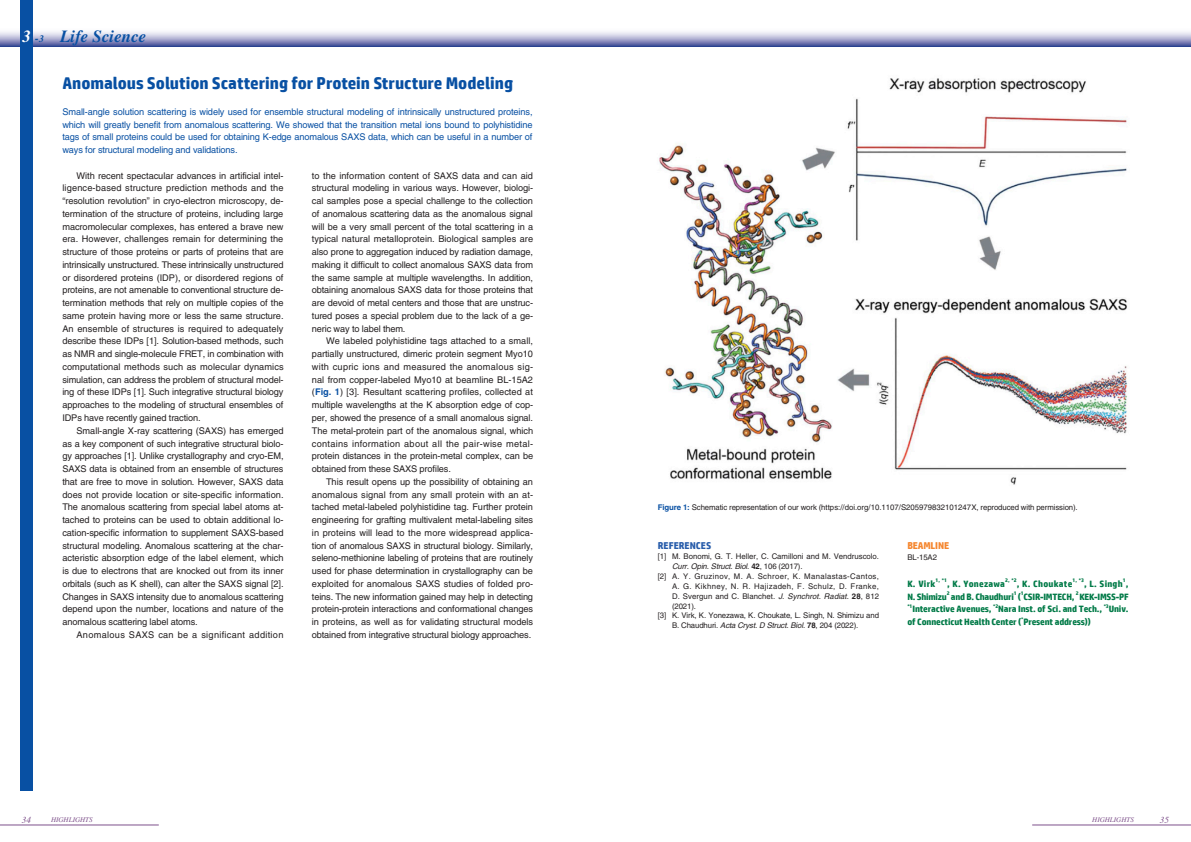
<style>
.page{position:relative;width:1191px;height:842px;background:#fff}
.page>*{position:absolute;margin:0;border:0;box-sizing:border-box;transform-origin:0 0}
.節題{font:700 17px "HP Simplified";color:#0850a3}
.t1{font:italic 700 17px "Times";color:#0850a3}
.Reference{font:700 9.9px "HP Simplified";color:#275caa}
.BEAMLINE{font:700 9.9px "HP Simplified";letter-spacing:-.015em;color:#f5862e}
.本文{font:9.2px/12.8px "Helvetica";letter-spacing:-.015em;color:#231f20;text-align:justify}
.abstruct{font:9.2px/12.8px "Helvetica";letter-spacing:-.015em;color:#0850a3;text-align:justify}
.著者{font:700 9.2px "HP Simplified";letter-spacing:-.015em;color:#017a47}
.本文-2{font:9.2px "Helvetica";letter-spacing:.03em;color:#231f20}
.著者-2{font:700 9.2px "HP Simplified";letter-spacing:.025em;color:#017a47}
.t2{font:italic 9.2px "Times";color:#7e518b}
.文献{font:7.8px/9.9px "Helvetica";color:#231f20}
.図説明{font:7.8px "Helvetica";letter-spacing:-.015em;color:#231f20}
.t3{font:italic 7.1px "Times";color:#7e518b}
.著者-3{font:700 5.4px "HP Simplified";color:#017a47}
.s1{color:#fff}
.s2{font-size:11.3px}
.s3{font-size:9.9px}
.s4{font-weight:700;color:#0850a3}
.s5{font-style:italic}
.s6{font-weight:700}
</style>
<div class="page">
<hr style="left:1032px;top:825px;width:159px;height:1px;background:#7e518b">
<hr style="left:0;top:825px;width:159px;height:1px;background:#7e518b">
<svg style="left:0;top:32px;width:1191px;height:14px;background:#a5a8cd"></svg>
<div style="left:20px;top:0;width:13px;height:791px;background:#0850a3"></div>
<img style="left:659px;top:78px;width:469px;height:407px">
<p class="t1" style="left:22px;top:26px;width:126px"><span class="s1">3</span> <span class="s2">-</span> <span class="s3">3</span> Life Science</p>
<p class="節題" style="left:62px;top:72px;width:452px">Anomalous Solution Scattering for Protein Structure Modeling</p>
<p class="abstruct" style="left:62px;top:105px;width:472px">Small-angle solution scattering is widely used for ensemble structural modeling of intrinsically unstructured proteins, which will greatly benefit from anomalous scattering. We showed that the transition metal ions bound to polyhistidine tags of small proteins could be used for obtaining K-edge anomalous SAXS data, which can be useful in a number of ways for structural modeling and validations.</p>
<p class="本文" style="left:62px;top:169px;width:223px;text-indent:14px">With recent spectacular advances in artificial intel&shy;ligence-based structure prediction methods and the “resolution revolution” in cryo-electron microscopy, de&shy;termination of the structure of proteins, including large macromolecular complexes, has entered a brave new era. However, challenges remain for determining the structure of those proteins or parts of proteins that are intrinsically unstructured. These intrinsically unstructured or disordered proteins (IDP), or disordered regions of proteins, are not amenable to conventional structure de&shy;termination methods that rely on multiple copies of the same protein having more or less the same structure.<br>An ensemble of structures is required to adequately describe these IDPs [1]. Solution-based methods, such as NMR and single-molecule FRET, in combination with computational methods such as molecular dynamics simulation, can address the problem of structural model&shy;ing of these IDPs [1]. Such integrative structural biology approaches to the modeling of structural ensembles of IDPs have recently gained traction.</p>
<p class="本文" style="left:62px;top:424px;width:223px;text-indent:14px">Small-angle X-ray scattering (SAXS) has emerged as a key component of such integrative structural biolo&shy;gy approaches [1]. Unlike crystallography and cryo-EM, SAXS data is obtained from an ensemble of structures that are free to move in solution. However, SAXS data does not provide location or site-specific information.<br>The anomalous scattering from special label atoms at&shy;tached to proteins can be used to obtain additional lo&shy;cation-specific information to supplement SAXS-based structural modeling. Anomalous scattering at the char&shy;acteristic absorption edge of the label element, which is due to electrons that are knocked out from its inner orbitals (such as K shell), can alter the SAXS signal [2].<br>Changes in SAXS intensity due to anomalous scattering depend upon the number, locations and nature of the anomalous scattering label atoms.</p>
<p class="本文-2" style="left:77px;top:629px;width:208px">Anomalous SAXS can be a significant addition</p>
<p class="本文" style="left:312px;top:169px;width:223px">to the information content of SAXS data and can aid structural modeling in various ways. However, biologi&shy;cal samples pose a special challenge to the collection of anomalous scattering data as the anomalous signal will be a very small percent of the total scattering in a typical natural metalloprotein. Biological samples are also prone to aggregation induced by radiation damage, making it difficult to collect anomalous SAXS data from the same sample at multiple wavelengths. In addition, obtaining anomalous SAXS data for those proteins that are devoid of metal centers and those that are unstruc&shy;tured poses a special problem due to the lack of a ge&shy;neric way to label them.</p>
<p class="本文" style="left:312px;top:335px;width:223px;text-indent:14px">We labeled polyhistidine tags attached to a small, partially unstructured, dimeric protein segment Myo10 with cupric ions and measured the anomalous sig&shy;nal from copper-labeled Myo10 at beamline BL-15A2 (<span class="s4">Fig. 1</span>) [3]. Resultant scattering profiles, collected at multiple wavelengths at the K absorption edge of cop&shy;per, showed the presence of a small anomalous signal.<br>The metal-protein part of the anomalous signal, which contains information about all the pair-wise metal&shy;protein distances in the protein-metal complex, can be obtained from these SAXS profiles.</p>
<p class="本文" style="left:312px;top:475px;width:223px;text-indent:14px">This result opens up the possibility of obtaining an anomalous signal from any small protein with an at&shy;tached metal-labeled polyhistidine tag. Further protein engineering for grafting multivalent metal-labeling sites in proteins will lead to the more widespread applica&shy;tion of anomalous SAXS in structural biology. Similarly, seleno-methionine labeling of proteins that are routinely used for phase determination in crystallography can be exploited for anomalous SAXS studies of folded pro&shy;teins. The new information gained may help in detecting protein-protein interactions and conformational changes in proteins, as well as for validating structural models obtained from integrative structural biology approaches.</p>
<p class="図説明" style="left:658px;top:503px;width:421px"><span class="s4">Figure 1:</span> Schematic representation of our work (https://doi.org/10.1107/S205979832101247X, reproduced with permission).</p>
<p class="Reference" style="left:658px;top:539px;width:55px">REFERENCES</p>
<p class="文献" style="left:672px;top:551px;width:209px;text-indent:-14px">[1] M. Bonomi, G. T. Heller, C. Camilloni and M. Vendruscolo.<br><span class="s5">Curr. Opin. Struct. Biol</span>. <span class="s6">42</span>, 106 (2017).</p>
<p class="文献" style="left:672px;top:571px;width:208px;text-align:justify;text-indent:-14px">[2] A. Y. Gruzinov, M. A. Schroer, K. Manalastas-Cantos, A. G. Kikhney, N. R. Hajizadeh, F. Schulz, D. Franke, D. Svergun and C. Blanchet. <span class="s5">J. Synchrot. Radiat</span>. <span class="s6">28</span>, 812 (2021).</p>
<p class="文献" style="left:672px;top:611px;width:208px;text-indent:-14px">[3] K. Virk, K. Yonezawa, K. Choukate, L. Singh, N. Shimizu and<br>B. Chaudhuri. <span class="s5">Acta Cryst. D Struct. Biol</span>. <span class="s6">78</span>, 204 (2022).</p>
<p class="BEAMLINE" style="left:907px;top:539px;width:43px">BEAMLINE</p>
<p class="文献" style="left:907px;top:552px;width:31px">BL-15A2</p>
<p class="著者" style="left:907px;top:578px;width:29px">K. Virk</p>
<p class="著者-3" style="left:935px;top:577px;width:13px">1, *1</p>
<p class="著者-2" style="left:947px;top:578px;width:59px">, K. Yonezawa</p>
<p class="著者-3" style="left:1005px;top:577px;width:13px">2, *2</p>
<p class="著者-2" style="left:1016px;top:578px;width:57px">, K. Choukate</p>
<p class="著者-3" style="left:1072px;top:577px;width:13px">1, *3</p>
<p class="著者" style="left:1084px;top:578px;width:46px">, L. Singh ,</p>
<p class="著者-3" style="left:1123px;top:577px;width:4px">1</p>
<p class="著者-3" style="left:946px;top:590px;width:4px">2</p>
<p class="著者-3" style="left:1013px;top:590px;width:4px">1</p>
<p class="著者-3" style="left:1020px;top:590px;width:4px">1</p>
<p class="著者-3" style="left:1075px;top:590px;width:4px">2</p>
<p class="著者" style="left:1079px;top:590px;width:51px">KEK-IMSS-PF</p>
<p class="著者" style="left:907px;top:590px;width:168px">N. Shimizu and B. Chaudhuri ( CSIR-IMTECH,</p>
<p class="著者-3" style="left:907px;top:602px;width:7px">*1</p>
<p class="著者" style="left:912px;top:603px;width:81px">Interactive Avenues,</p>
<p class="著者-3" style="left:993px;top:602px;width:7px">*2</p>
<p class="著者" style="left:998px;top:603px;width:105px">Nara Inst. of Sci. and Tech.,</p>
<p class="著者-3" style="left:1103px;top:602px;width:7px">*3</p>
<p class="著者" style="left:1108px;top:603px;width:21px">Univ.</p>
<p class="著者" style="left:907px;top:616px;width:185px">of Connecticut Health Center ( Present address))</p>
<p class="著者-3" style="left:1021px;top:615px;width:4px">*</p>
<p class="t2" style="left:22px;top:814px;width:11px">34</p>
<p class="t3" style="left:51px;top:816px;width:43px">HIGHLIGHTS</p>
<p class="t3" style="left:1092px;top:816px;width:43px">HIGHLIGHTS</p>
<p class="t2" style="left:1159px;top:814px;width:11px">35</p>
</div>
